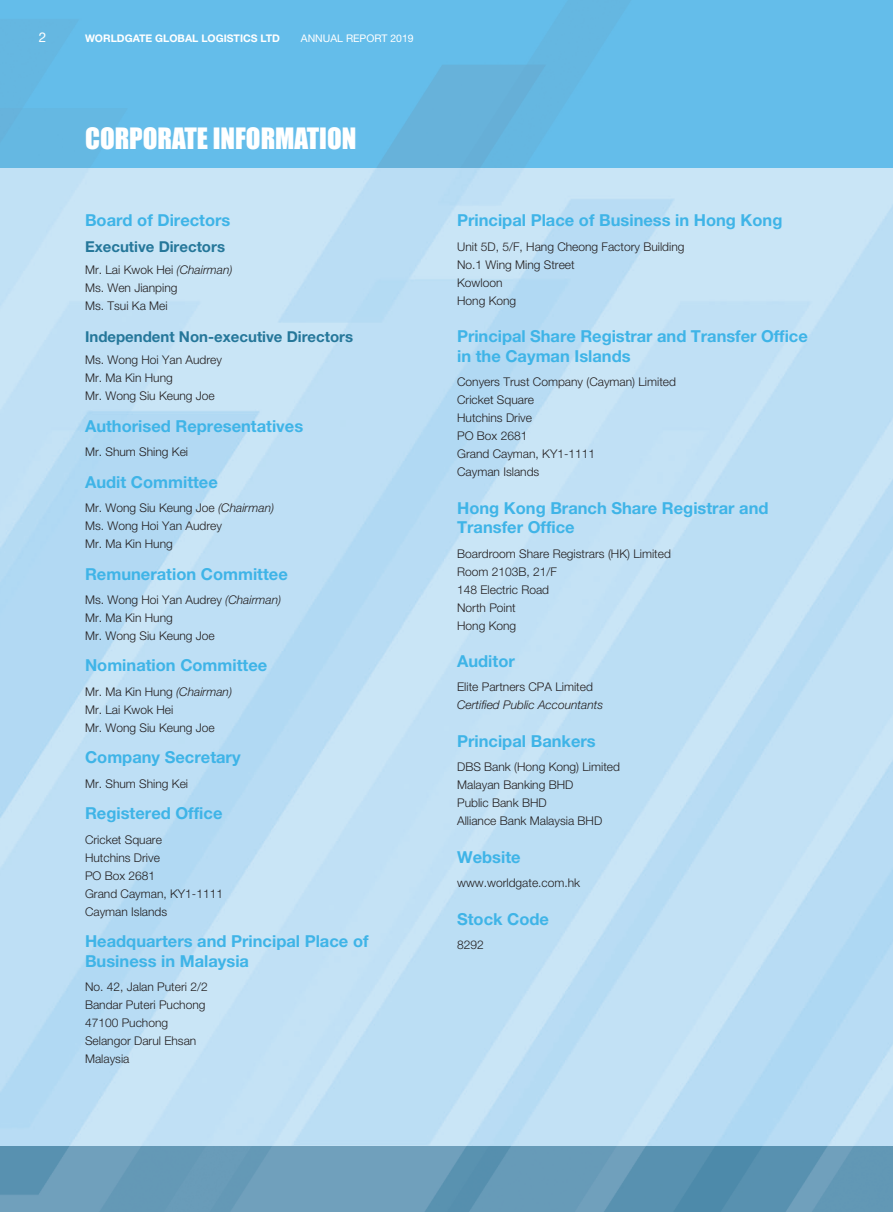
<style>
.page{position:relative;width:893px;height:1212px;background:#fff}
.page>*{position:absolute;margin:0;border:0;box-sizing:border-box;transform-origin:0 0}
.t1{font:27px "Impact";color:#fff}
.t2{font:700 16.5px/19.5px "Helvetica Neue LT Std";color:#3fb4e7}
.t3{font:700 15px "Helvetica Neue LT Std";color:#25779a}
.t4{font:13.5px "Helvetica Neue LT Std";color:#fff}
.t5{font:300 12px/18px "Helvetica Neue LT Std";color:#231f20}
.t6{font:italic 300 12px "Helvetica Neue LT Std";color:#231f20}
.t7{font:700 10.5px "Helvetica Neue LT Std";color:#fff}
.t8{font:10.5px "Helvetica Neue LT Std";color:#fff}
.s1{font-style:italic}
</style>
<div class="page">
<img style="left:0;top:1146px;width:893px;height:66px">
<img style="left:0;top:0;width:893px;height:168px">
<p class="t4" style="left:39px;top:30px;width:9px">2</p>
<p class="t7" style="left:85px;top:32px;width:196px">WORLDGATE GLOBAL LOGISTICS LTD</p>
<p class="t8" style="left:301px;top:32px;width:114px">ANNUAL REPORT 2019</p>
<h1 class="t1" style="left:85px;top:117px;width:273px">CORPORATE INFORMATION</h1>
<h2 class="t2" style="left:85px;top:210px;width:147px">Board of Directors</h2>
<p class="t3" style="left:85px;top:238px;width:141px">Executive Directors</p>
<p class="t5" style="left:85px;top:261px;width:149px">Mr. Lai Kwok Hei <span class="s1">(Chairman)<br></span>Ms. Wen Jianping<br>Ms. Tsui Ka Mei</p>
<p class="t3" style="left:85px;top:327px;width:270px">Independent Non-executive Directors</p>
<p class="t5" style="left:85px;top:351px;width:138px">Ms. Wong Hoi Yan Audrey<br>Mr. Ma Kin Hung<br>Mr. Wong Siu Keung Joe</p>
<h2 class="t2" style="left:85px;top:416px;width:220px">Authorised Representatives</h2>
<p class="t5" style="left:85px;top:443px;width:105px">Mr. Shum Shing Kei</p>
<h2 class="t2" style="left:85px;top:472px;width:134px">Audit Committee</h2>
<p class="t5" style="left:85px;top:498px;width:191px">Mr. Wong Siu Keung Joe <span class="s1">(Chairman)<br></span>Ms. Wong Hoi Yan Audrey<br>Mr. Ma Kin Hung</p>
<h2 class="t2" style="left:85px;top:563px;width:204px">Remuneration Committee</h2>
<p class="t5" style="left:85px;top:590px;width:198px">Ms. Wong Hoi Yan Audrey <span class="s1">(Chairman)<br></span>Mr. Ma Kin Hung<br>Mr. Wong Siu Keung Joe</p>
<h2 class="t2" style="left:85px;top:655px;width:184px">Nomination Committee</h2>
<p class="t5" style="left:85px;top:682px;width:149px">Mr. Ma Kin Hung <span class="s1">(Chairman)<br></span>Mr. Lai Kwok Hei<br>Mr. Wong Siu Keung Joe</p>
<h2 class="t2" style="left:85px;top:747px;width:157px">Company Secretary</h2>
<p class="t5" style="left:85px;top:774px;width:105px">Mr. Shum Shing Kei</p>
<h2 class="t2" style="left:85px;top:803px;width:139px">Registered Office</h2>
<p class="t5" style="left:85px;top:830px;width:140px">Cricket Square<br>Hutchins Drive<br>PO Box 2681<br>Grand Cayman, KY1-1111<br>Cayman Islands</p>
<h2 class="t2" style="left:85px;top:931px;width:285px">Headquarters and Principal Place of<br>Business in Malaysia</h2>
<p class="t5" style="left:85px;top:977px;width:124px">No. 42, Jalan Puteri 2/2<br>Bandar Puteri Puchong<br>47100 Puchong<br>Selangor Darul Ehsan<br>Malaysia</p>
<h2 class="t2" style="left:457px;top:210px;width:327px">Principal Place of Business in Hong Kong</h2>
<p class="t5" style="left:457px;top:237px;width:229px">Unit 5D, 5/F, Hang Cheong Factory Building<br>No.1 Wing Ming Street<br>Kowloon<br>Hong Kong</p>
<h2 class="t2" style="left:457px;top:326px;width:352px">Principal Share Registrar and Transfer Office in the Cayman Islands</h2>
<p class="t5" style="left:457px;top:373px;width:220px">Conyers Trust Company (Cayman) Limited<br>Cricket Square<br>Hutchins Drive<br>PO Box 2681<br>Grand Cayman, KY1-1111<br>Cayman Islands</p>
<h2 class="t2" style="left:457px;top:498px;width:313px">Hong Kong Branch Share Registrar and<br>Transfer Office</h2>
<p class="t5" style="left:457px;top:544px;width:215px">Boardroom Share Registrars (HK) Limited<br>Room 2103B, 21/F<br>148 Electric Road<br>North Point<br>Hong Kong</p>
<h2 class="t2" style="left:457px;top:651px;width:59px">Auditor</h2>
<p class="t5" style="left:457px;top:678px;width:137px">Elite Partners CPA Limited</p>
<p class="t6" style="left:457px;top:698px;width:148px">Certified Public Accountants</p>
<h2 class="t2" style="left:457px;top:731px;width:140px">Principal Bankers</h2>
<p class="t5" style="left:457px;top:758px;width:164px">DBS Bank (Hong Kong) Limited<br>Malayan Banking BHD<br>Public Bank BHD<br>Alliance Bank Malaysia BHD</p>
<h2 class="t2" style="left:457px;top:847px;width:65px">Website</h2>
<p class="t5" style="left:457px;top:874px;width:125px">www.worldgate.com.hk</p>
<h2 class="t2" style="left:457px;top:909px;width:93px">Stock Code</h2>
<p class="t5" style="left:457px;top:935px;width:28px">8292</p>
</div>
